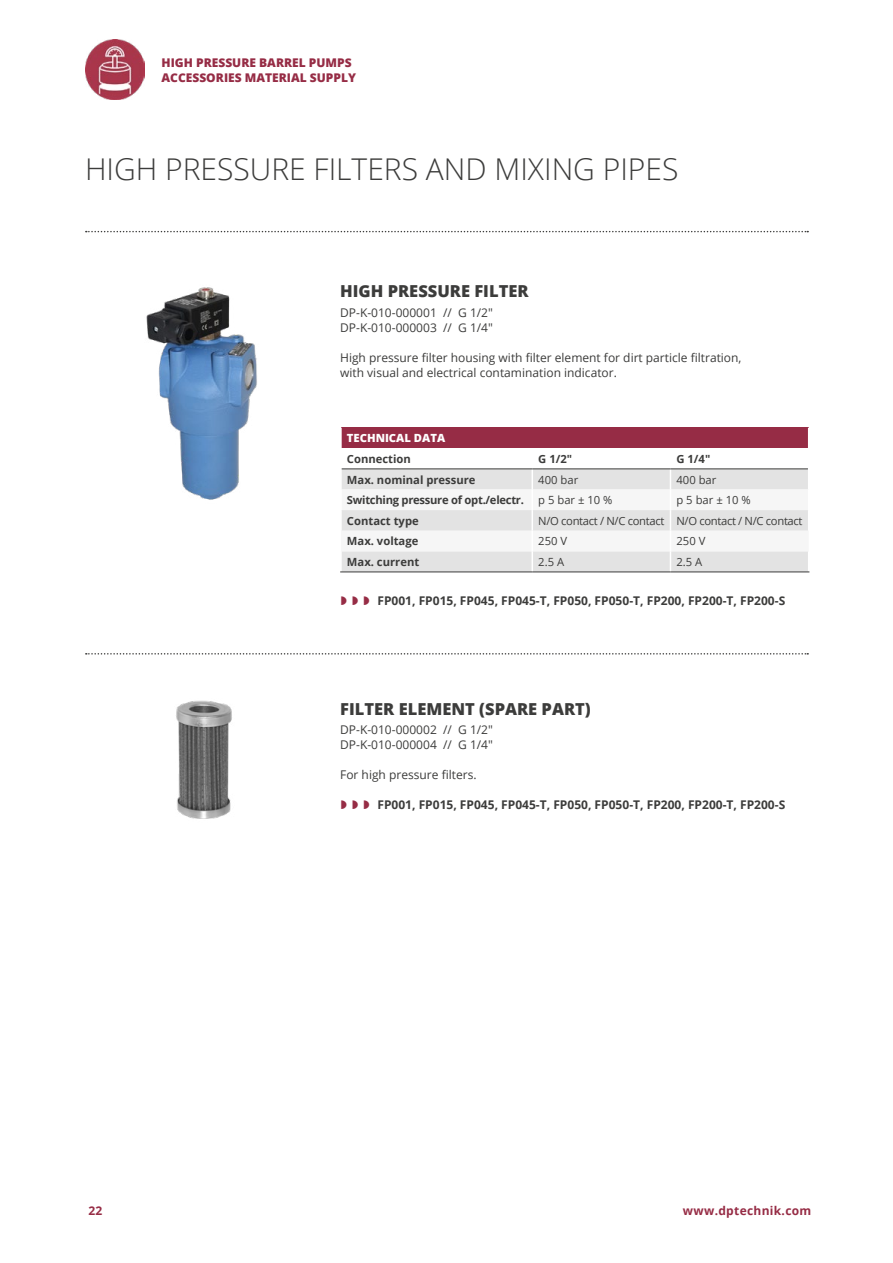
<style>
.page{position:relative;width:893px;height:1263px;background:#fff}
.page>*{position:absolute;margin:0;border:0;box-sizing:border-box;transform-origin:0 0}
.t1{font:300 30px "Open Sans";color:#3c3c3b}
.t2{font:800 16.5px "Open Sans";color:#3c3c3b}
.t3{font:12px/15px "Open Sans";color:#3c3c3b}
.t4{font:700 12px "Open Sans";color:#3c3c3b}
.t5{font:800 12px/15px "Open Sans";color:#962c45}
.t6{font:700 12px "Open Sans";letter-spacing:.025em;color:#962c45}
.t7{font:11.25px "Open Sans";letter-spacing:-.03em;color:#3c3c3b}
.t8{font:700 11.25px "Open Sans";color:#3c3c3b}
.t9{font:700 11.25px "Open Sans";letter-spacing:-.025em;color:#3c3c3b}
.t10{font:800 11.25px "Open Sans";color:#fff}
</style>
<div class="page">
<svg style="left:86px;top:653px;width:722px;height:1px"></svg>
<svg style="left:86px;top:231px;width:722px;height:1px"></svg>
<svg style="left:341px;top:428px;width:467px;height:143px"></svg>
<hr style="left:342px;top:468px;width:190px;height:1px;background:#3c3c3b">
<hr style="left:532px;top:468px;width:138px;height:1px;background:#3c3c3b">
<hr style="left:670px;top:468px;width:138px;height:1px;background:#3c3c3b">
<hr style="left:340px;top:571px;width:192px;height:1px;background:#3c3c3b">
<hr style="left:532px;top:571px;width:138px;height:1px;background:#3c3c3b">
<hr style="left:670px;top:571px;width:139px;height:1px;background:#3c3c3b">
<img style="left:146px;top:287px;width:111px;height:213px">
<img style="left:176px;top:700px;width:56px;height:119px">
<img style="left:85px;top:40px;width:60px;height:59px">
<p class="t5" style="left:162px;top:54px;width:196px">HIGH PRESSURE BARREL PUMPS<br>ACCESSORIES MATERIAL SUPPLY</p>
<h1 class="t1" style="left:85px;top:149px;width:595px">HIGH PRESSURE FILTERS AND MIXING PIPES</h1>
<h2 class="t2" style="left:340px;top:279px;width:190px">HIGH PRESSURE FILTER</h2>
<p class="t3" style="left:340px;top:304px;width:154px">DP-K-010-000001 // G 1/2"<br>DP-K-010-000003 // G 1/4"</p>
<p class="t3" style="left:340px;top:349px;width:403px">High pressure filter housing with filter element for dirt particle filtration, with visual and electrical contamination indicator.</p>
<p class="t10" style="left:347px;top:430px;width:100px">TECHNICAL DATA</p>
<p class="t8" style="left:347px;top:451px;width:66px">Connection</p>
<p class="t8" style="left:538px;top:451px;width:35px">G 1/2"</p>
<p class="t8" style="left:676px;top:451px;width:35px">G 1/4"</p>
<p class="t8" style="left:347px;top:471px;width:130px">Max. nominal pressure</p>
<p class="t7" style="left:538px;top:472px;width:41px">400 bar</p>
<p class="t7" style="left:676px;top:472px;width:41px">400 bar</p>
<p class="t9" style="left:347px;top:492px;width:179px">Switching pressure of opt./electr.</p>
<p class="t7" style="left:538px;top:492px;width:76px">p 5 bar ± 10 %</p>
<p class="t7" style="left:676px;top:492px;width:76px">p 5 bar ± 10 %</p>
<p class="t8" style="left:347px;top:513px;width:73px">Contact type</p>
<p class="t7" style="left:538px;top:513px;width:266px">N/O contact / N/C contact N/O contact / N/C contact</p>
<p class="t8" style="left:347px;top:533px;width:73px">Max. voltage</p>
<p class="t7" style="left:538px;top:533px;width:30px">250 V</p>
<p class="t7" style="left:676px;top:533px;width:30px">250 V</p>
<p class="t8" style="left:347px;top:554px;width:74px">Max. current</p>
<p class="t7" style="left:538px;top:554px;width:27px">2.5 A</p>
<p class="t7" style="left:676px;top:554px;width:27px">2.5 A</p>
<p class="t4" style="left:377px;top:592px;width:409px">FP001, FP015, FP045, FP045-T, FP050, FP050-T, FP200, FP200-T, FP200-S</p>
<p class="t6" style="left:88px;top:1202px;width:16px">22</p>
<h2 class="t2" style="left:340px;top:696px;width:252px">FILTER ELEMENT (SPARE PART)</h2>
<p class="t3" style="left:340px;top:722px;width:154px">DP-K-010-000002 // G 1/2"<br>DP-K-010-000004 // G 1/4"</p>
<p class="t3" style="left:340px;top:767px;width:138px">For high pressure filters.</p>
<p class="t4" style="left:377px;top:796px;width:409px">FP001, FP015, FP045, FP045-T, FP050, FP050-T, FP200, FP200-T, FP200-S</p>
<p class="t6" style="left:683px;top:1202px;width:130px">www.dptechnik.com</p>
</div>
